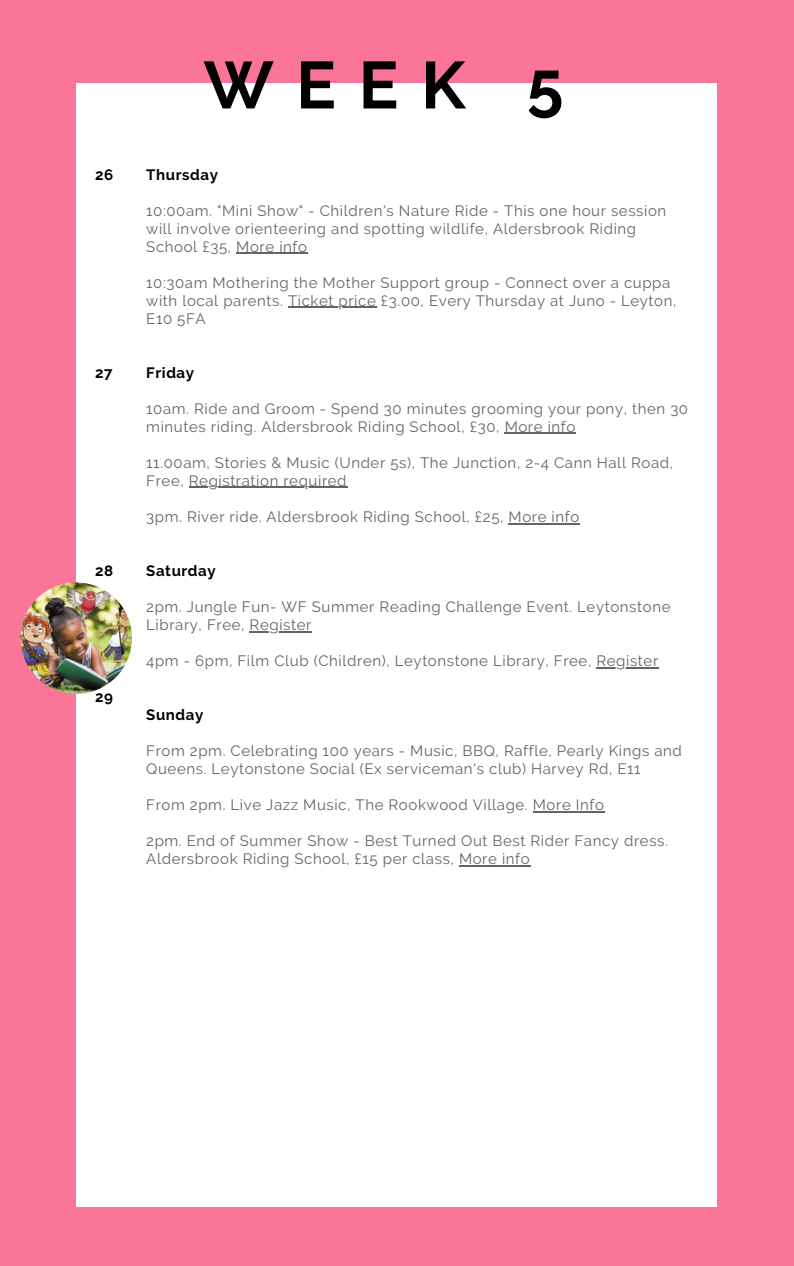
<style>
.page{position:relative;width:794px;height:1266px;background:#fff}
.page>*{position:absolute;margin:0;border:0;box-sizing:border-box;transform-origin:0 0}
.t1{font:700 66.38px "Raleway";color:#000}
.t2{font:15px/18px "Raleway";letter-spacing:.04em;color:#646464}
.t3{font:700 15px "Raleway";letter-spacing:.04em;color:#000}
</style>
<div class="page">
<div style="left:0;top:0;width:793px;height:1266px;background:#fa7598"></div>
<div style="left:76px;top:83px;width:640px;height:1124px;background:#fff"></div>
<img style="left:20px;top:582px;width:112px;height:112px;border-radius:50%">
<hr style="left:236px;top:253px;width:71px;height:1px;background:#646464">
<hr style="left:288px;top:307px;width:88px;height:1px;background:#646464">
<hr style="left:504px;top:433px;width:71px;height:1px;background:#646464">
<hr style="left:189px;top:487px;width:158px;height:1px;background:#646464">
<hr style="left:508px;top:523px;width:71px;height:1px;background:#646464">
<hr style="left:249px;top:631px;width:63px;height:1px;background:#646464">
<hr style="left:596px;top:667px;width:62px;height:1px;background:#646464">
<hr style="left:532px;top:811px;width:72px;height:1px;background:#646464">
<hr style="left:459px;top:865px;width:71px;height:1px;background:#646464">
<p class="t3" style="left:95px;top:165px;width:20px">26</p>
<p class="t3" style="left:95px;top:364px;width:19px">27</p>
<p class="t3" style="left:95px;top:562px;width:20px">28</p>
<p class="t3" style="left:95px;top:688px;width:19px">29</p>
<h1 class="t1" style="left:203px;top:46px;width:361px">WEEK 5</h1>
<p class="t3" style="left:146px;top:165px;width:73px">Thursday</p>
<p class="t2" style="left:146px;top:201px;width:521px">10:00am. "Mini Show" - Children's Nature Ride - This one hour session will involve orienteering and spotting wildlife, Aldersbrook Riding<br>School £35, More info</p>
<p class="t2" style="left:146px;top:273px;width:531px">10:30am Mothering the Mother Support group - Connect over a cuppa with local parents. Ticket price £3.00, Every Thursday at Juno - Leyton,<br>E10 5FA</p>
<p class="t3" style="left:146px;top:364px;width:49px">Friday</p>
<p class="t2" style="left:146px;top:399px;width:543px">10am. Ride and Groom - Spend 30 minutes grooming your pony, then 30 minutes riding. Aldersbrook Riding School, £30, More info</p>
<p class="t2" style="left:146px;top:453px;width:528px">11.00am, Stories &amp; Music (Under 5s), The Junction, 2-4 Cann Hall Road,<br>Free, Registration required</p>
<p class="t2" style="left:146px;top:507px;width:434px">3pm. River ride. Aldersbrook Riding School, £25, More info</p>
<p class="t3" style="left:146px;top:562px;width:71px">Saturday</p>
<p class="t2" style="left:146px;top:597px;width:525px">2pm. Jungle Fun- WF Summer Reading Challenge Event. Leytonstone<br>Library, Free, Register</p>
<p class="t2" style="left:146px;top:651px;width:513px">4pm - 6pm, Film Club (Children), Leytonstone Library, Free, Register</p>
<p class="t3" style="left:146px;top:706px;width:59px">Sunday</p>
<p class="t2" style="left:146px;top:741px;width:537px">From 2pm. Celebrating 100 years - Music, BBQ, Raffle, Pearly Kings and<br>Queens. Leytonstone Social (Ex serviceman's club) Harvey Rd, E11</p>
<p class="t2" style="left:146px;top:796px;width:459px">From 2pm. Live Jazz Music, The Rookwood Village. More Info</p>
<p class="t2" style="left:146px;top:832px;width:523px">2pm. End of Summer Show - Best Turned Out Best Rider Fancy dress.<br>Aldersbrook Riding School, £15 per class, More info</p>
</div>
